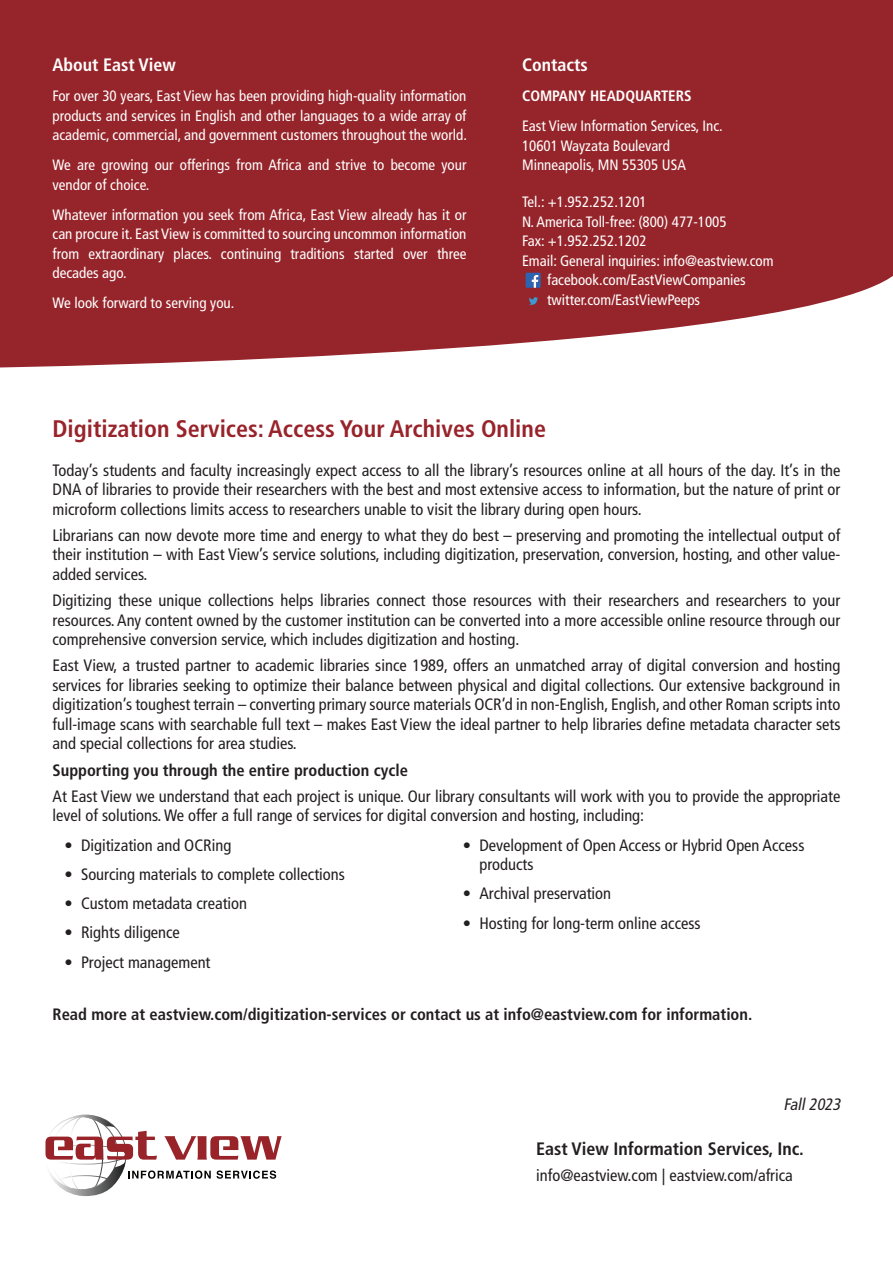
<style>
.page{position:relative;width:893px;height:1263px;background:#fff}
.page>*{position:absolute;margin:0;border:0;box-sizing:border-box;transform-origin:0 0}
.t1{font:700 condensed 24px "Frutiger LT Std";color:#98232b}
.t2{font:700 condensed 18px "Frutiger LT Std";color:#231f20}
.t3{font:700 condensed 18px "Frutiger LT Std";color:#fff}
.t4{font:condensed 16.5px/19.5px "Frutiger LT Std";color:#231f20;text-align:justify}
.t5{font:700 condensed 16.5px "Frutiger LT Std";color:#231f20}
.t6{font:italic condensed 16.5px "Frutiger LT Std";color:#231f20}
.t7{font:condensed 15px/19.5px "Frutiger LT Std";color:#fff;text-align:justify}
.t8{font:700 condensed 15px "Frutiger LT Std";color:#fff}
</style>
<div class="page">
<svg style="left:0;top:0;width:893px;height:368px;background:#9d3439"></svg>
<svg style="left:45px;top:1114px;width:237px;height:82px"></svg>
<svg style="left:526px;top:273px;width:15px;height:15px"></svg>
<svg style="left:529px;top:297px;width:9px;height:8px"></svg>
<p class="t3" style="left:53px;top:54px;width:125px">About East View</p>
<p class="t7" style="left:53px;top:86px;width:416px">For over 30 years, East View has been providing high-quality information products and services in English and other languages to a wide array of academic, commercial, and government customers throughout the world.</p>
<p class="t7" style="left:53px;top:155px;width:415px">We are growing our offerings from Africa and strive to become your vendor of choice.</p>
<p class="t7" style="left:53px;top:205px;width:415px">Whatever information you seek from Africa, East View already has it or can procure it. East View is committed to sourcing uncommon information from extraordinary places. continuing traditions started over three decades ago.</p>
<p class="t7" style="left:53px;top:294px;width:183px">We look forward to serving you.</p>
<p class="t3" style="left:522px;top:54px;width:67px">Contacts</p>
<p class="t8" style="left:522px;top:87px;width:171px">COMPANY HEADQUARTERS</p>
<p class="t7" style="left:522px;top:116px;width:202px;text-align:left">East View Information Services, Inc.<br>10601 Wayzata Boulevard<br>Minneapolis, MN 55305 USA</p>
<p class="t7" style="left:522px;top:192px;width:126px">Tel.: +1.952.252.1201</p>
<p class="t7" style="left:522px;top:212px;width:206px">N. America Toll-free: (800) 477-1005</p>
<p class="t7" style="left:522px;top:231px;width:126px">Fax: +1.952.252.1202</p>
<p class="t7" style="left:522px;top:251px;width:253px">Email: General inquiries: info@eastview.com</p>
<p class="t7" style="left:547px;top:270px;width:200px">facebook.com/EastViewCompanies</p>
<p class="t7" style="left:547px;top:290px;width:154px">twitter.com/EastViewPeeps</p>
<h1 class="t1" style="left:53px;top:414px;width:495px">Digitization Services: Access Your Archives Online</h1>
<p class="t4" style="left:53px;top:460px;width:789px">Today’s students and faculty increasingly expect access to all the library’s resources online at all hours of the day. It’s in the DNA of libraries to provide their researchers with the best and most extensive access to information, but the nature of print or microform collections limits access to researchers unable to visit the library during open hours.</p>
<p class="t4" style="left:53px;top:525px;width:789px">Librarians can now devote more time and energy to what they do best – preserving and promoting the intellectual output of their institution – with East View’s service solutions, including digitization, preservation, conversion, hosting, and other value&shy;added services.</p>
<p class="t4" style="left:53px;top:591px;width:789px">Digitizing these unique collections helps libraries connect those resources with their researchers and researchers to your resources. Any content owned by the customer institution can be converted into a more accessible online resource through our comprehensive conversion service, which includes digitization and hosting.</p>
<p class="t4" style="left:53px;top:656px;width:789px">East View, a trusted partner to academic libraries since 1989, offers an unmatched array of digital conversion and hosting services for libraries seeking to optimize their balance between physical and digital collections. Our extensive background in digitization’s toughest terrain – converting primary source materials OCR’d in non-English, English, and other Roman scripts into full-image scans with searchable full text – makes East View the ideal partner to help libraries define metadata character sets and special collections for area studies.</p>
<p class="t5" style="left:53px;top:760px;width:357px">Supporting you through the entire production cycle</p>
<p class="t4" style="left:53px;top:786px;width:789px">At East View we understand that each project is unique. Our library consultants will work with you to provide the appropriate level of solutions. We offer a full range of services for digital conversion and hosting, including:</p>
<p class="t4" style="left:65px;top:835px;width:168px">• Digitization and OCRing</p>
<p class="t4" style="left:65px;top:864px;width:282px">• Sourcing materials to complete collections</p>
<p class="t4" style="left:65px;top:894px;width:184px">• Custom metadata creation</p>
<p class="t4" style="left:65px;top:923px;width:117px">• Rights diligence</p>
<p class="t4" style="left:65px;top:952px;width:148px">• Project management</p>
<p class="t4" style="left:479px;top:835px;width:326px;text-indent:-16px">• Development of Open Access or Hybrid Open Access products</p>
<p class="t4" style="left:463px;top:884px;width:150px">• Archival preservation</p>
<p class="t4" style="left:463px;top:913px;width:239px">• Hosting for long-term online access</p>
<p class="t5" style="left:53px;top:1004px;width:701px">Read more at eastview.com/digitization-services or contact us at info@eastview.com for information.</p>
<p class="t6" style="left:783px;top:1095px;width:62px">Fall2023</p>
<p class="t2" style="left:536px;top:1137px;width:269px">East View Information Services, Inc.</p>
<p class="t4" style="left:536px;top:1165px;width:258px">info@eastview.com | eastview.com/africa</p>
</div>
